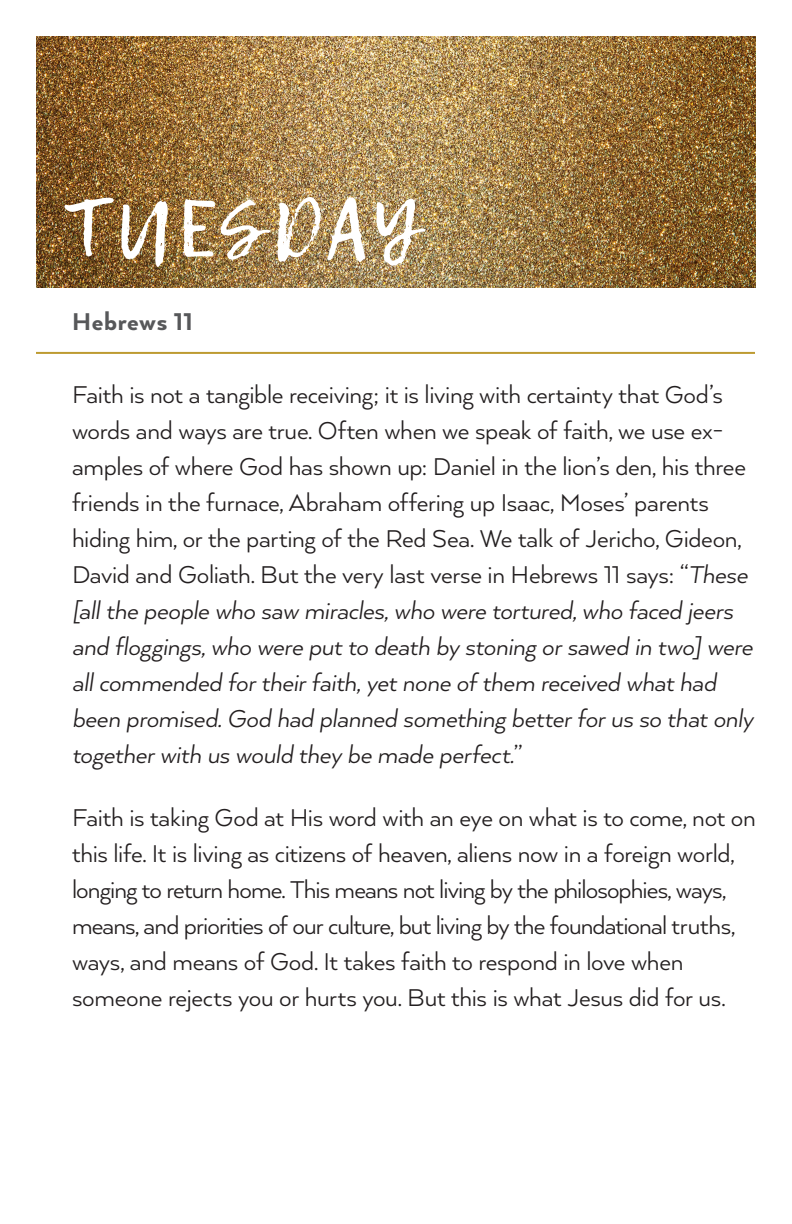
<style>
.page{position:relative;width:792px;height:1224px;background:#fff}
.page>*{position:absolute;margin:0;border:0;box-sizing:border-box;transform-origin:0 0}
.Big_weekday_title{font:80px "Lemon Tuesday";letter-spacing:.06em;color:#fff}
.Body{font:28px/36px "Arquitecta";letter-spacing:-.015em;color:#231f20}
.Weekly_verses{font:800 28px "Arquitecta";letter-spacing:.02em;color:#57585a}
.s1{font-style:italic}
</style>
<div class="page">
<img style="left:36px;top:36px;width:720px;height:252px">
<hr style="left:36px;top:352px;width:719px;height:2px;background:#bd9b31">
<p class="Big_weekday_title" style="left:66px;top:182px;width:355px">TUESDAY</p>
<p class="Weekly_verses" style="left:72px;top:304px;width:123px">Hebrews 11</p>
<p class="Body" style="left:72px;top:375px;width:683px">Faith is not a tangible receiving; it is living with certainty that God’s words and ways are true. Often when we speak of faith, we use ex&shy;amples of where God has shown up: Daniel in the lion’s den, his three friends in the furnace, Abraham offering up Isaac, Moses’ parents hiding him, or the parting of the Red Sea. We talk of Jericho, Gideon, David and Goliath. But the very last verse in Hebrews 11 says: “<span class="s1">These [all the people who saw miracles, who were tortured, who faced jeers and floggings, who were put to death by stoning or sawed in two] were all commended for their faith, yet none of them received what had been promised. God had planned something better for us so that only together with us would they be made perfect.</span>”</p>
<p class="Body" style="left:72px;top:798px;width:685px">Faith is taking God at His word with an eye on what is to come, not on this life. It is living as citizens of heaven, aliens now in a foreign world, longing to return home. This means not living by the philosophies, ways, means, and priorities of our culture, but living by the foundational truths, ways, and means of God. It takes faith to respond in love when someone rejects you or hurts you. But this is what Jesus did for us.</p>
</div>
